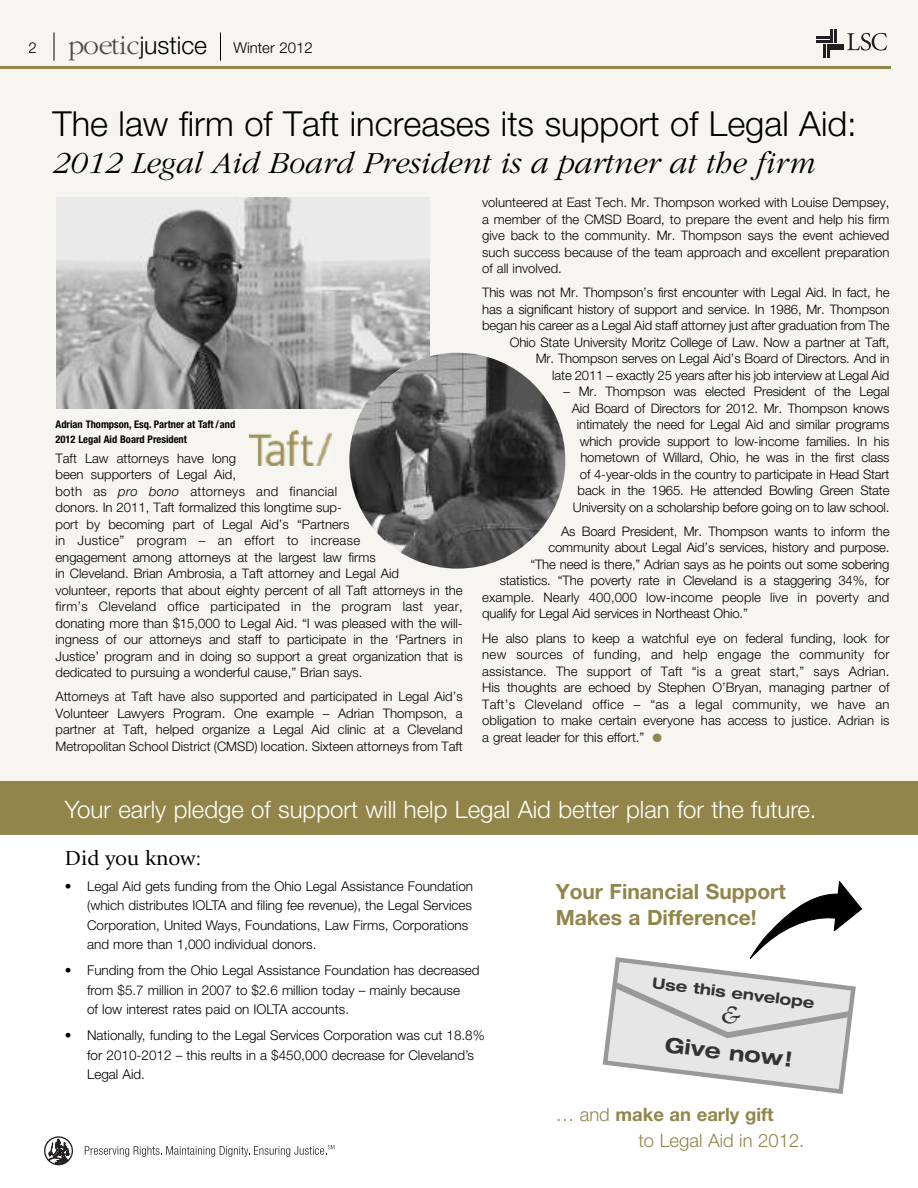
<style>
.page{position:relative;width:918px;height:1188px;background:#fff}
.page>*{position:absolute;margin:0;border:0;box-sizing:border-box;transform-origin:0 0}
.t1{font:300 34.5px "Helvetica Neue CELT";color:#000}
.t2{font:italic 300 31.8px "Garamond";color:#000}
.t3{font:300 24px "Helvetica Neue LT";color:#fff}
.t4{font:700 21px/25.5px "Helvetica Neue CELT";color:#92854a}
.t5{font:21px "Giovanni LT";color:#000}
.t6{font:700 expanded 21px "Helvetica Neue LT";color:#333}
.t7{font:300 18.45px/25.5px "Helvetica Neue CELT";color:#92854a}
.t8{font:300 15px "Helvetica Neue CELT";color:#000}
.t9{font:700 expanded 15px "Helvetica Neue LT";color:#333}
.t10{font:300 13.5px/19.5px "Helvetica Neue LT";color:#000}
.t11{font:300 13.2px/16.5px "Helvetica Neue CELT";letter-spacing:-.01em;color:#000;text-align:justify}
.t12{font:300 13.2px "Helvetica Neue CELT";letter-spacing:.01em;color:#000}
.t13{font:700 condensed 10.5px/15px "Helvetica Neue LT";color:#000}
.s1{font-family:"Garamond";font-size:28.2px;color:#4d4d4d}
.s2{font-size:24.75px}
.s3{font-style:italic}
.s4{color:#92854a}
.s5{font-weight:700}
</style>
<div class="page">
<div style="left:0;top:0;width:918px;height:785px;background:#f6f5f0"></div>
<div style="left:0;top:782px;width:918px;height:54px;background:#92854a"></div>
<hr style="left:0;top:66px;width:891px;height:3px;background:#92854a">
<svg style="left:54px;top:33px;width:1px;height:28px"></svg>
<svg style="left:220px;top:33px;width:1px;height:28px"></svg>
<hr style="left:823px;top:44px;width:3px;height:14px;background:#231f20">
<hr style="left:827px;top:44px;width:3px;height:14px;background:#231f20">
<svg style="left:816px;top:29px;width:71px;height:22px"></svg>
<svg style="left:85px;top:1145px;width:249px;height:12px"></svg>
<div style="left:44px;top:1136px;width:29px;height:29px;border:1px solid #231f20;border-radius:50%"></div>
<svg style="left:45px;top:1139px;width:24px;height:26px"></svg>
<img style="left:56px;top:197px;width:374px;height:211px">
<img style="left:249px;top:431px;width:83px;height:35px">
<img style="left:349px;top:353px;width:216px;height:216px;border-radius:50%">
<svg style="left:602px;top:881px;width:260px;height:213px"></svg>
<p class="t8" style="left:28px;top:42px;width:286px">2 <span class="s1">poetic</span><span class="s2">justice</span> Winter 2012</p>
<h1 class="t1" style="left:52px;top:111px;width:806px">The law firm of Taft increases its support of Legal Aid:</h1>
<h2 class="t2" style="left:52px;top:144px;width:764px">2012 Legal Aid Board President is a partner at the firm</h2>
<p class="t13" style="left:56px;top:418px;width:181px">Adrian Thompson, Esq. Partner at Taft /and<br>2012 Legal Aid Board President</p>
<p class="t11" style="left:56px;top:451px;width:409px;text-align:left">Taft Law attorneys have long<br>been supporters of Legal Aid,<br>both as <span class="s3">pro bono</span> attorneys and financial<br>donors. In 2011, Taft formalized this longtime sup-<br>port by becoming part of Legal Aid’s “Partners<br>in Justice” program – an effort to increase<br>engagement among attorneys at the largest law firms<br>in Cleveland. Brian Ambrosia, a Taft attorney and Legal Aid<br>volunteer, reports that about eighty percent of all Taft attorneys in the firm’s Cleveland office participated in the program last year, donating more than $15,000 to Legal Aid. “I was pleased with the will&shy;ingness of our attorneys and staff to participate in the ‘Partners in Justice’ program and in doing so support a great organization that is dedicated to pursuing a wonderful cause,” Brian says.</p>
<p class="t11" style="left:56px;top:690px;width:409px">Attorneys at Taft have also supported and participated in Legal Aid’s Volunteer Lawyers Program. One example – Adrian Thompson, a partner at Taft, helped organize a Legal Aid clinic at a Cleveland Metropolitan School District (CMSD) location. Sixteen attorneys from Taft</p>
<p class="t11" style="left:482px;top:196px;width:409px">volunteered at East Tech. Mr. Thompson worked with Louise Dempsey, a member of the CMSD Board, to prepare the event and help his firm give back to the community. Mr. Thompson says the event achieved such success because of the team approach and excellent preparation of all involved.</p>
<p class="t11" style="left:482px;top:286px;width:409px;text-align:right">This was not Mr. Thompson’s first encounter with Legal Aid. In fact, he has a significant history of support and service. In 1986, Mr. Thompson began his career as a Legal Aid staff attorney just after graduation from The Ohio State University Moritz College of Law. Now a partner at Taft,<br>Mr. Thompson serves on Legal Aid’s Board of Directors. And in<br>late 2011 – exactly 25 years after his job interview at Legal Aid</p>
<p class="t11" style="left:564px;top:385px;width:327px;text-align:right">– Mr. Thompson was elected President of the Legal Aid Board of Directors for 2012. Mr. Thompson knows intimately the need for Legal Aid and similar programs which provide support to low-income families. In his hometown of Willard, Ohio, he was in the first class<br>of 4-year-olds in the country to participate in Head Start back in the 1965. He attended Bowling Green State University on a scholarship before going on to law school.</p>
<p class="t11" style="left:561px;top:524px;width:330px">As Board President, Mr. Thompson wants to inform the</p>
<p class="t11" style="left:548px;top:541px;width:343px">community about Legal Aid’s services, history and purpose.</p>
<p class="t11" style="left:530px;top:557px;width:361px">“The need is there,” Adrian says as he points out some sobering</p>
<p class="t11" style="left:500px;top:574px;width:391px">statistics. “The poverty rate in Cleveland is a staggering 34%, for</p>
<p class="t12" style="left:482px;top:593px;width:409px">example. Nearly 400,000 low-income people live in poverty and</p>
<p class="t11" style="left:482px;top:607px;width:267px">qualify for Legal Aid services in Northeast Ohio.”</p>
<p class="t11" style="left:482px;top:631px;width:409px">He also plans to keep a watchful eye on federal funding, look for new sources of funding, and help engage the community for assistance. The support of Taft “is a great start,” says Adrian.<br>His thoughts are echoed by Stephen O’Bryan, managing partner of Taft’s Cleveland office – “as a legal community, we have an obligation to make certain everyone has access to justice. Adrian is a great leader for this effort.” <span class="s4">●</span></p>
<h3 class="t3" style="left:65px;top:801px;width:753px">Your early pledge of support will help Legal Aid better plan for the future.</h3>
<h3 class="t5" style="left:65px;top:850px;width:138px">Did you know:</h3>
<p class="t10" style="left:87px;top:878px;width:388px;text-indent:-22px">• Legal Aid gets funding from the Ohio Legal Assistance Foundation (which distributes IOLTA and filing fee revenue), the Legal Services Corporation, United Ways, Foundations, Law Firms, Corporations and more than 1,000 individual donors.</p>
<p class="t10" style="left:87px;top:962px;width:394px;text-indent:-22px">• Funding from the Ohio Legal Assistance Foundation has decreased from $5.7 million in 2007 to $2.6 million today – mainly because<br>of low interest rates paid on IOLTA accounts.</p>
<p class="t10" style="left:87px;top:1027px;width:399px;text-indent:-22px">• Nationally, funding to the Legal Services Corporation was cut 18.8% for 2010-2012 – this reults in a $450,000 decrease for Cleveland’s<br>Legal Aid.</p>
<h3 class="t4" style="left:556px;top:881px;width:232px">Your Financial Support<br>Makes a Difference!</h3>
<p class="t9" style="left:653px;top:978px;width:164px;rotate:7deg">Use this envelope</p>
<h3 class="t6" style="left:666px;top:1037px;width:130px;rotate:7deg">Give now!</h3>
<h3 class="t7" style="left:638px;top:1103px;width:168px;text-indent:-83px">… and <span class="s5">make an early gift<br></span>to Legal Aid in 2012.</h3>
</div>
